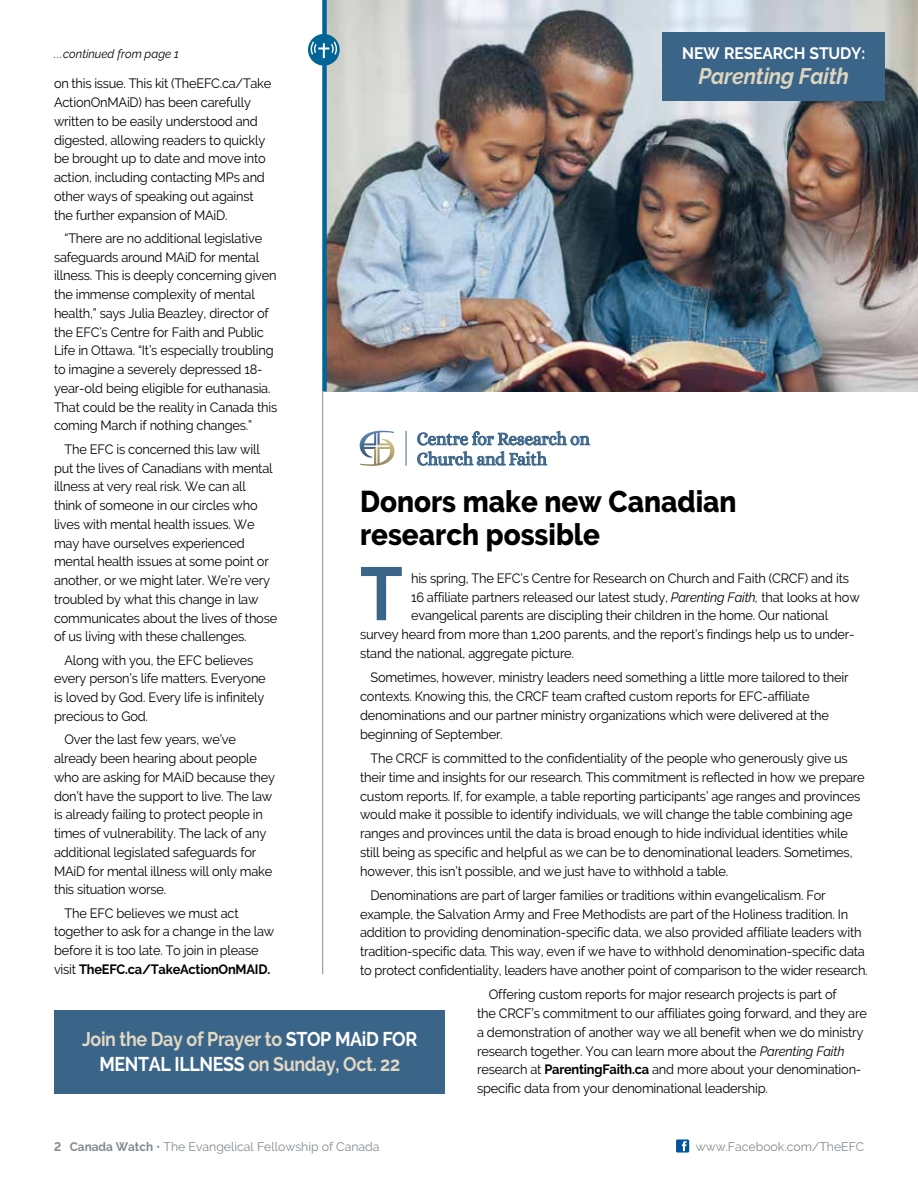
<style>
.page{position:relative;width:918px;height:1188px;background:#fff}
.page>*{position:absolute;margin:0;border:0;box-sizing:border-box;transform-origin:0 0}
.t1{font:700 75px "Raleway";color:#3b6489;scale:.92 1}
.t2{font:800 30px/33px "Raleway";color:#000;scale:.93 1}
.t3{font:italic 700 22.5px "Raleway";letter-spacing:-.01em;color:#dcd4bc;scale:.95 1}
.t4{font:700 19.8px/25.5px "Raleway";letter-spacing:-.02em;color:#e0d8c3;text-align:center;scale:.9 1}
.t5{font:18.45px/20.2px "Alice";letter-spacing:-.015em;color:#3c668b;scale:.95 1}
.t6{font:700 16.5px "Raleway";letter-spacing:-.01em;color:#fff;scale:.95 1}
.t7{font:13.5px/18.8px "Raleway";letter-spacing:-.015em;color:#000;scale:.95 1}
.t8{font:12.3px "Raleway";color:#81898e}
.t9{font:italic 12px "Raleway";color:#000;scale:.96 1}
.s1{font-weight:700}
.s2{font-style:italic}
.s3{color:#fff}
</style>
<div class="page">
<div style="left:54px;top:1010px;width:391px;height:83px;background:#3b6489"></div>
<img style="left:327px;top:0;width:591px;height:392px">
<div style="left:676px;top:1139px;width:13px;height:14px;background:#00549e;border-radius:2px"></div>
<svg style="left:682px;top:1141px;width:5px;height:10px"></svg>
<div style="left:322px;top:0;width:5px;height:392px;background:#026598"></div>
<hr style="left:322px;top:392px;width:1px;height:582px;background:#81898e">
<svg style="left:308px;top:34px;width:32px;height:32px"></svg>
<svg style="left:311px;top:41px;width:26px;height:17px"></svg>
<svg style="left:359px;top:431px;width:36px;height:35px"></svg>
<svg style="left:418px;top:431px;width:172px;height:14px"></svg>
<svg style="left:418px;top:451px;width:129px;height:14px"></svg>
<hr style="left:406px;top:431px;width:1px;height:35px;background:#3c668b">
<div style="left:662px;top:32px;width:223px;height:69px;background:#3b6489"></div>
<p class="t6" style="left:682px;top:44px;width:194px">NEW RESEARCH STUDY:</p>
<h3 class="t3" style="left:699px;top:64px;width:160px">Parenting Faith</h3>
<p class="t9" style="left:54px;top:47px;width:132px">...continued from page 1</p>
<p class="t7" style="left:54px;top:74px;width:230px">on this issue. This kit (TheEFC.ca/Take ActionOnMAiD) has been carefully written to be easily understood and digested, allowing readers to quickly be brought up to date and move into action, including contacting MPs and other ways of speaking out against the further expansion of MAiD.</p>
<p class="t7" style="left:54px;top:229px;width:237px;text-indent:11px">“There are no additional legislative safeguards around MAiD for mental illness. This is deeply concerning given the immense complexity of mental health,” says Julia Beazley, director of the EFC’s Centre for Faith and Public Life in Ottawa. “It’s especially troubling to imagine a severely depressed 18- year-old being eligible for euthanasia.<br>That could be the reality in Canada this coming March if nothing changes.”</p>
<p class="t7" style="left:54px;top:440px;width:237px;text-indent:11px">The EFC is concerned this law will put the lives of Canadians with mental illness at very real risk. We can all think of someone in our circles who lives with mental health issues. We may have ourselves experienced mental health issues at some point or another, or we might later. We’re very troubled by what this change in law communicates about the lives of those of us living with these challenges.</p>
<p class="t7" style="left:54px;top:650px;width:225px;text-indent:11px">Along with you, the EFC believes every person’s life matters. Everyone is loved by God. Every life is infinitely precious to God.</p>
<p class="t7" style="left:54px;top:730px;width:234px;text-indent:11px">Over the last few years, we’ve already been hearing about people who are asking for MAiD because they don’t have the support to live. The law is already failing to protect people in times of vulnerability. The lack of any additional legislated safeguards for MAiD for mental illness will only make this situation worse.</p>
<p class="t7" style="left:54px;top:903px;width:233px;text-indent:11px">The EFC believes we must act together to ask for a change in the law before it is too late. To join in please visit <span class="s1">TheEFC.ca/TakeActionOnMAID.</span></p>
<h3 class="t5" style="left:417px;top:429px;width:184px">Centre for Research on<br>Church and Faith</h3>
<h2 class="t2" style="left:360px;top:485px;width:407px">Donors make new Canadian research possible</h2>
<h1 class="t1" style="left:360px;top:551px;width:48px">T</h1>
<p class="t7" style="left:411px;top:569px;width:463px">his spring, The EFC’s Centre for Research on Church and Faith (CRCF) and its</p>
<p class="t7" style="left:411px;top:588px;width:474px">16 affiliate partners released our latest study, <span class="s2">Parenting Faith,</span> that looks at how</p>
<p class="t7" style="left:411px;top:606px;width:441px">evangelical parents are discipling their children in the home. Our national</p>
<p class="t7" style="left:360px;top:625px;width:522px">survey heard from more than 1,200 parents, and the report’s findings help us to under-</p>
<p class="t7" style="left:360px;top:644px;width:227px">stand the national, aggregate picture.</p>
<p class="t7" style="left:360px;top:668px;width:516px;text-indent:11px">Sometimes, however, ministry leaders need something a little more tailored to their contexts. Knowing this, the CRCF team crafted custom reports for EFC-affiliate denominations and our partner ministry organizations which were delivered at the beginning of September.</p>
<p class="t7" style="left:360px;top:749px;width:533px;text-indent:11px">The CRCF is committed to the confidentiality of the people who generously give us their time and insights for our research. This commitment is reflected in how we prepare custom reports. If, for example, a table reporting participants’ age ranges and provinces would make it possible to identify individuals, we will change the table combining age ranges and provinces until the data is broad enough to hide individual identities while still being as specific and helpful as we can be to denominational leaders. Sometimes, however, this isn’t possible, and we just have to withhold a table.</p>
<p class="t7" style="left:360px;top:886px;width:536px;text-indent:11px">Denominations are part of larger families or traditions within evangelicalism. For example, the Salvation Army and Free Methodists are part of the Holiness tradition. In addition to providing denomination-specific data, we also provided affiliate leaders with tradition-specific data. This way, even if we have to withhold denomination-specific data to protect confidentiality, leaders have another point of comparison to the wider research.</p>
<p class="t7" style="left:477px;top:985px;width:412px;text-indent:12px">Offering custom reports for major research projects is part of<br>the CRCF’s commitment to our affiliates going forward, and they are a demonstration of another way we all benefit when we do ministry research together. You can learn more about the <span class="s2">Parenting Faith </span>research at <span class="s1">ParentingFaith.ca</span> and more about your denomination&shy;specific data from your denominational leadership.</p>
<h3 class="t4" style="left:82px;top:1026px;width:374px">Join the Day of Prayer to <span class="s3">STOP MAiD FOR<br>MENTAL ILLNESS</span> on Sunday, Oct. 22</h3>
<p class="t8" style="left:54px;top:1139px;width:327px"><span class="s1">2 Canada Watch</span> • The Evangelical Fellowship of Canada</p>
<p class="t8" style="left:696px;top:1139px;width:170px">www.Facebook.com/TheEFC</p>
</div>
